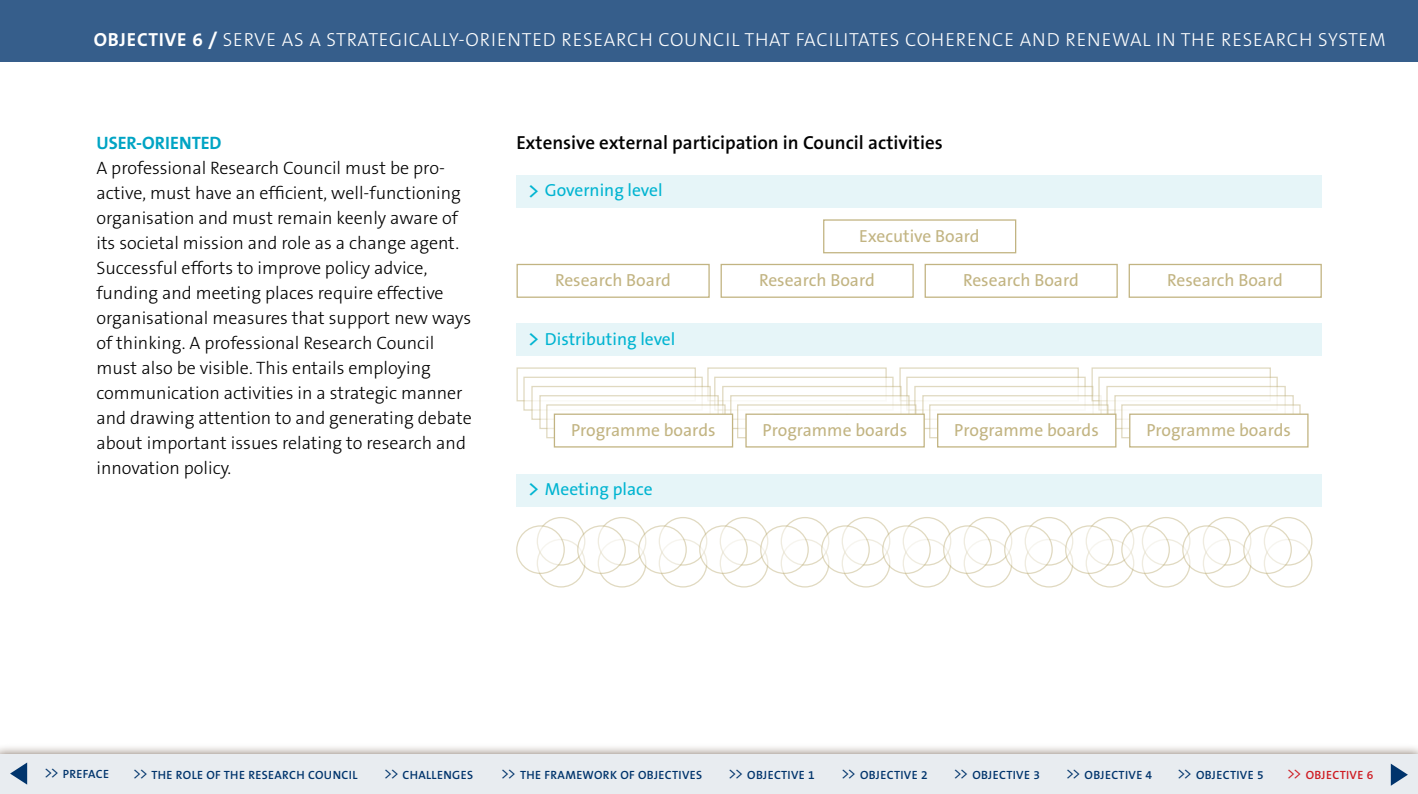
<style>
.page{position:relative;width:1418px;height:794px;background:#fff}
.page>*{position:absolute;margin:0;border:0;box-sizing:border-box;transform-origin:0 0}
.t1{font:300 19px "The Sans B3";letter-spacing:.04em;color:#fff}
.t2{font:600 19px "The Sans B6";color:#000}
.t3{font:300 18px/25px "The Sans B3";color:#000}
.t4{font:700 18px "The Sans B7";color:#00a4c4}
.t5{font:17.6px "The Sans B5 Plain";color:#c2b482}
.t6{font:17.6px "The Sans B5 Plain";color:#00b4d1}
.t7{font:600 12px "The Sans B6";letter-spacing:.03em;color:#00346c}
.t8{font:600 12px "The Sans B6";letter-spacing:.03em;color:#ce1b22}
.s1{font-family:"The Sans B7";font-weight:700}
.s2{font-size:22.2px}
.s3{font-family:"The Sans B4";font-weight:300;font-size:16.2px}
</style>
<div class="page">
<div style="left:0;top:0;width:1417px;height:61px;background:#365e8b"></div>
<div style="left:899px;top:367px;width:179px;height:34px;background:linear-gradient(to right,#fffffe,#fff)"></div>
<div style="left:906px;top:377px;width:179px;height:34px;background:#fff"></div>
<div style="left:1091px;top:367px;width:179px;height:34px;background:linear-gradient(to right,#fffffe,#fff)"></div>
<div style="left:1098px;top:377px;width:179px;height:34px;background:#fff"></div>
<svg style="left:1114px;top:395px;width:179px;height:34px"></svg>
<div style="left:707px;top:367px;width:179px;height:34px;background:linear-gradient(to right,#fff,#fff)"></div>
<div style="left:714px;top:377px;width:179px;height:34px;background:#fff"></div>
<div style="left:722px;top:386px;width:179px;height:34px;background:#fff"></div>
<div style="left:730px;top:395px;width:179px;height:34px;background:linear-gradient(to right,#fff,#fdfdfb)"></div>
<div style="left:737px;top:404px;width:179px;height:34px;background:linear-gradient(to right,#fefefe,#fdfdfc)"></div>
<div style="left:929px;top:404px;width:179px;height:34px;background:linear-gradient(to right,#fefefe,#fdfdfb)"></div>
<div style="left:1121px;top:404px;width:179px;height:34px;background:linear-gradient(to right,#fefefe,#fefdfc)"></div>
<div style="left:516px;top:264px;width:193px;height:34px;background:#fff;border:1px solid #c2b482"></div>
<div style="left:516px;top:175px;width:805px;height:33px;background:#e6f5f8"></div>
<div style="left:720px;top:264px;width:193px;height:34px;border:1px solid #c2b482"></div>
<div style="left:924px;top:264px;width:193px;height:34px;border:1px solid #c2b482"></div>
<div style="left:1128px;top:264px;width:193px;height:34px;border:1px solid #c2b482"></div>
<div style="left:823px;top:219px;width:193px;height:34px;border:1px solid #c2b482"></div>
<div style="left:516px;top:323px;width:805px;height:33px;background:#e6f5f8"></div>
<div style="left:516px;top:473px;width:805px;height:33px;background:#e6f5f8"></div>
<div style="left:516px;top:367px;width:180px;height:34px;background:linear-gradient(to right,#fff,#fefefe)"></div>
<div style="left:523px;top:377px;width:179px;height:34px;background:#fff"></div>
<div style="left:531px;top:386px;width:179px;height:34px;background:#fff"></div>
<div style="left:539px;top:395px;width:179px;height:34px;background:linear-gradient(to right,#fffffe,#fdfdfc)"></div>
<svg style="left:546px;top:404px;width:179px;height:34px"></svg>
<div style="left:554px;top:413px;width:179px;height:34px;background:#fff;border:1px solid #c2b482"></div>
<div style="left:745px;top:413px;width:179px;height:34px;background:#fff;border:1px solid #c2b482"></div>
<div style="left:937px;top:413px;width:179px;height:34px;background:#fff;border:1px solid #c2b482"></div>
<div style="left:1129px;top:413px;width:179px;height:34px;background:#fff;border:1px solid #c2b482"></div>
<div style="left:1263px;top:539px;width:49px;height:48px;border:1px solid #c2b482;border-radius:50%"></div>
<div style="left:1264px;top:517px;width:47px;height:48px;background:#fff;border-radius:50%"></div>
<div style="left:1263px;top:517px;width:49px;height:48px;border:1px solid #c2b482;border-radius:50%"></div>
<div style="left:516px;top:525px;width:49px;height:49px;border:1px solid #c2b482;border-radius:50%"></div>
<svg style="left:578px;top:526px;width:47px;height:47px"></svg>
<div style="left:577px;top:525px;width:49px;height:49px;border:1px solid #c2b482;border-radius:50%"></div>
<svg style="left:638px;top:526px;width:48px;height:47px"></svg>
<div style="left:638px;top:525px;width:49px;height:49px;border:1px solid #c2b482;border-radius:50%"></div>
<svg style="left:699px;top:526px;width:48px;height:47px"></svg>
<div style="left:699px;top:525px;width:48px;height:49px;border:1px solid #c2b482;border-radius:50%"></div>
<svg style="left:760px;top:526px;width:48px;height:47px"></svg>
<div style="left:760px;top:525px;width:48px;height:49px;border:1px solid #c2b482;border-radius:50%"></div>
<svg style="left:821px;top:526px;width:48px;height:47px"></svg>
<div style="left:821px;top:525px;width:48px;height:49px;border:1px solid #c2b482;border-radius:50%"></div>
<svg style="left:882px;top:526px;width:48px;height:47px"></svg>
<div style="left:882px;top:525px;width:48px;height:49px;border:1px solid #c2b482;border-radius:50%"></div>
<svg style="left:943px;top:526px;width:48px;height:47px"></svg>
<div style="left:943px;top:525px;width:48px;height:49px;border:1px solid #c2b482;border-radius:50%"></div>
<svg style="left:1004px;top:526px;width:48px;height:47px"></svg>
<div style="left:1004px;top:525px;width:48px;height:49px;border:1px solid #c2b482;border-radius:50%"></div>
<svg style="left:1065px;top:526px;width:48px;height:47px"></svg>
<div style="left:1065px;top:525px;width:48px;height:49px;border:1px solid #c2b482;border-radius:50%"></div>
<svg style="left:1121px;top:526px;width:48px;height:47px"></svg>
<div style="left:1121px;top:525px;width:48px;height:49px;border:1px solid #c2b482;border-radius:50%"></div>
<svg style="left:1182px;top:526px;width:48px;height:47px"></svg>
<div style="left:1182px;top:525px;width:48px;height:49px;border:1px solid #c2b482;border-radius:50%"></div>
<svg style="left:1243px;top:526px;width:48px;height:47px"></svg>
<div style="left:1243px;top:525px;width:48px;height:49px;border:1px solid #c2b482;border-radius:50%"></div>
<svg style="left:0;top:747px;width:1417px;height:7px;background:#dedad6"></svg>
<div style="left:0;top:754px;width:1417px;height:40px;background:#e8ecf0"></div>
<svg style="left:10px;top:762px;width:17px;height:22px"></svg>
<svg style="left:1390px;top:763px;width:17px;height:22px"></svg>
<p class="t1" style="left:94px;top:30px;width:1293px"><span class="s1">OBJECTIVE 6 /</span> SERVE AS A STRATEGICALLY-ORIENTED RESEARCH COUNCIL THAT FACILITATES COHERENCE AND RENEWAL IN THE RESEARCH SYSTEM</p>
<p class="t4" style="left:96px;top:134px;width:127px">USER-ORIENTED</p>
<p class="t3" style="left:96px;top:156px;width:377px">A professional Research Council must be pro&shy;active, must have an efficient, well-functioning organisation and must remain keenly aware of its societal mission and role as a change agent.<br>Successful efforts to improve policy advice, funding and meeting places require effective organisational measures that support new ways of thinking. A professional Research Council must also be visible. This entails employing communication activities in a strategic manner and drawing attention to and generating debate about important issues relating to research and innovation policy.</p>
<p class="t2" style="left:516px;top:133px;width:428px">Extensive external participation in Council activities</p>
<p class="t6" style="left:527px;top:181px;width:137px"><span class="s2">&gt;</span> Governing level</p>
<p class="t5" style="left:555px;top:271px;width:117px">Research Board</p>
<p class="t6" style="left:527px;top:330px;width:149px"><span class="s2">&gt;</span> Distributing level</p>
<p class="t5" style="left:859px;top:226px;width:122px">Executive Board</p>
<p class="t5" style="left:759px;top:271px;width:117px">Research Board</p>
<p class="t5" style="left:963px;top:271px;width:117px">Research Board</p>
<p class="t5" style="left:1167px;top:271px;width:117px">Research Board</p>
<p class="t5" style="left:571px;top:420px;width:146px">Programme boards</p>
<p class="t5" style="left:762px;top:420px;width:146px">Programme boards</p>
<p class="t5" style="left:954px;top:420px;width:146px">Programme boards</p>
<p class="t5" style="left:1146px;top:420px;width:146px">Programme boards</p>
<p class="t6" style="left:527px;top:480px;width:127px"><span class="s2">&gt;</span> Meeting place</p>
<p class="t7" style="left:44px;top:768px;width:67px"><span class="s3">&gt;&gt;</span> PREFACE</p>
<p class="t7" style="left:132px;top:768px;width:227px"><span class="s3">&gt;&gt;</span> THE ROLE OF THE RESEARCH COUNCIL</p>
<p class="t7" style="left:383px;top:768px;width:91px"><span class="s3">&gt;&gt;</span> CHALLENGES</p>
<p class="t7" style="left:500px;top:768px;width:203px"><span class="s3">&gt;&gt;</span> THE FRAMEWORK OF OBJECTIVES</p>
<p class="t7" style="left:728px;top:768px;width:88px"><span class="s3">&gt;&gt;</span> OBJECTIVE 1</p>
<p class="t7" style="left:840px;top:768px;width:88px"><span class="s3">&gt;&gt;</span> OBJECTIVE 2</p>
<p class="t7" style="left:953px;top:768px;width:88px"><span class="s3">&gt;&gt;</span> OBJECTIVE 3</p>
<p class="t7" style="left:1065px;top:768px;width:88px"><span class="s3">&gt;&gt;</span> OBJECTIVE 4</p>
<p class="t7" style="left:1176px;top:768px;width:88px"><span class="s3">&gt;&gt;</span> OBJECTIVE 5</p>
<p class="t8" style="left:1286px;top:768px;width:88px"><span class="s3">&gt;&gt;</span> OBJECTIVE 6</p>
</div>
